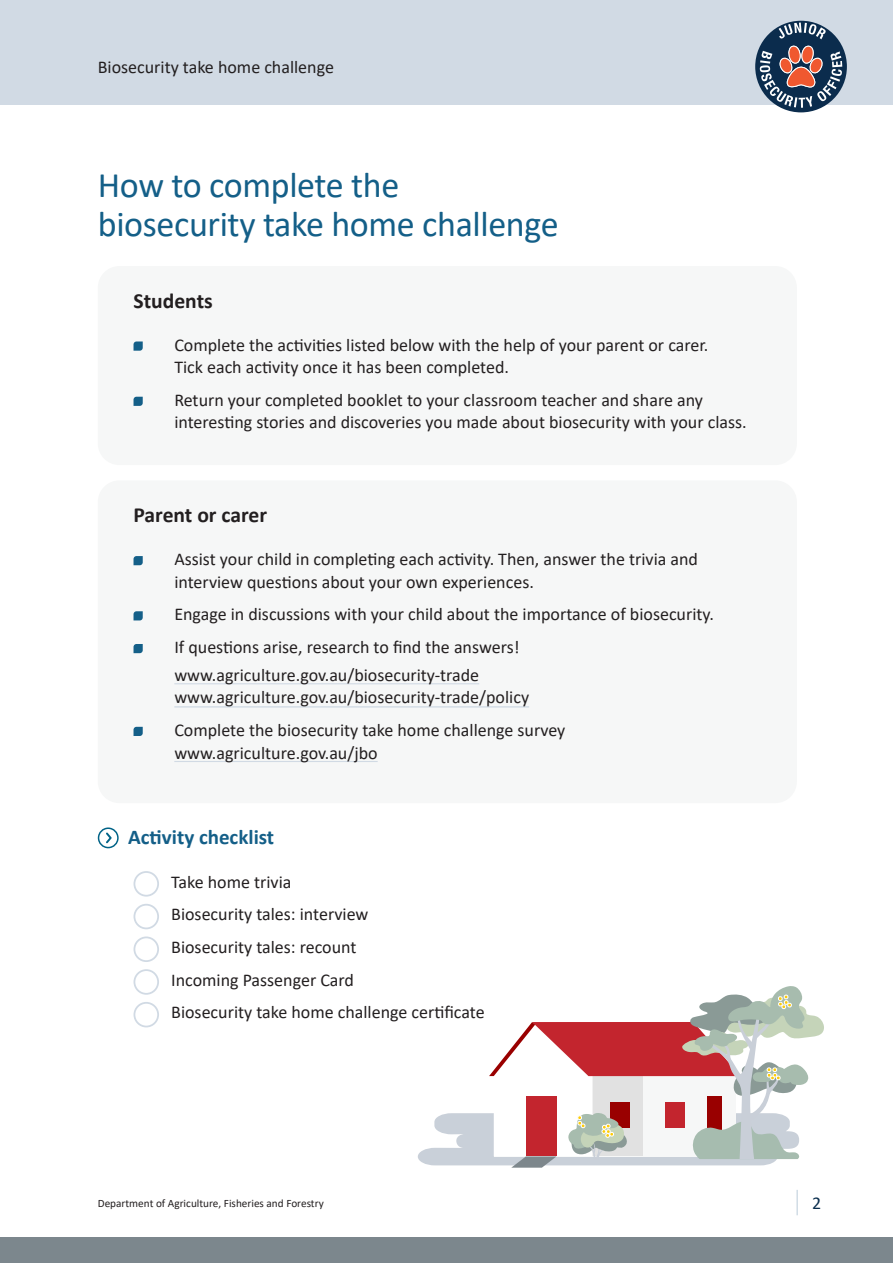
<style>
.page{position:relative;width:893px;height:1263px;background:#fff}
.page>*{position:absolute;margin:0;border:0;box-sizing:border-box;transform-origin:0 0}
.Heading_1{font:36px/39px "Calibri";letter-spacing:-.01em;color:#145f88}
.Heading_5{font:700 21.6px "Calibri";color:#231f20}
.Activity_Sheet_-_Heading_1{font:700 21px "Calibri";color:#145f88}
.Body_copy{font:18px/22.5px "Calibri";color:#231f20}
.t1{font:18px "Calibri";color:#0a2e4e}
.t2{font:11.25px "Calibri";color:#231f20}
</style>
<div class="page">
<div style="left:0;top:0;width:893px;height:104px;background:#d1dae4"></div>
<div style="left:0;top:1237px;width:893px;height:26px;background:#7c878d"></div>
<hr style="left:796px;top:1190px;width:2px;height:25px;background:#d1dde6">
<div style="left:755px;top:21px;width:92px;height:91px;background:#0b2c4d;border-radius:50%"></div>
<svg style="left:779px;top:23px;width:47px;height:16px"></svg>
<svg style="left:760px;top:45px;width:82px;height:63px"></svg>
<div style="left:98px;top:266px;width:699px;height:199px;background:#f6f7f7;border-radius:22px"></div>
<div style="left:98px;top:480px;width:699px;height:323px;background:#f6f7f7;border-radius:22px"></div>
<hr style="left:174px;top:683px;width:305px;height:1px;background:#d1dae4">
<hr style="left:174px;top:706px;width:355px;height:1px;background:#d1dae4">
<hr style="left:174px;top:761px;width:204px;height:1px;background:#d1dae4">
<svg style="left:134px;top:341px;width:9px;height:10px"></svg>
<svg style="left:134px;top:397px;width:9px;height:9px"></svg>
<svg style="left:134px;top:556px;width:9px;height:9px"></svg>
<svg style="left:134px;top:611px;width:9px;height:9px"></svg>
<svg style="left:134px;top:644px;width:9px;height:9px"></svg>
<svg style="left:134px;top:727px;width:9px;height:9px"></svg>
<div style="left:98px;top:827px;width:21px;height:21px;border:2px solid #006387;border-radius:50%"></div>
<svg style="left:106px;top:832px;width:6px;height:11px"></svg>
<div style="left:134px;top:871px;width:25px;height:25px;border:2px solid #d1dae4;border-radius:50%"></div>
<div style="left:134px;top:904px;width:25px;height:25px;border:2px solid #d1dae4;border-radius:50%"></div>
<div style="left:134px;top:936px;width:25px;height:26px;border:2px solid #d1dae4;border-radius:50%"></div>
<div style="left:134px;top:969px;width:25px;height:26px;border:2px solid #d1dae4;border-radius:50%"></div>
<div style="left:134px;top:1002px;width:25px;height:25px;border:2px solid #d1dae4;border-radius:50%"></div>
<svg style="left:418px;top:986px;width:406px;height:182px"></svg>
<div style="left:665px;top:1103px;width:19px;height:25px;background:#c3252e"></div>
<p class="Body_copy" style="left:98px;top:56px;width:238px">Biosecurity take home challenge</p>
<p class="Heading_1" style="left:98px;top:165px;width:462px">How to complete the biosecurity take home challenge</p>
<p class="Heading_5" style="left:134px;top:285px;width:81px">Students</p>
<p class="Body_copy" style="left:174px;top:333px;width:536px">Complete the activities listed below with the help of your parent or carer.<br>Tick each activity once it has been completed.</p>
<p class="Body_copy" style="left:174px;top:388px;width:574px">Return your completed booklet to your classroom teacher and share any interesting stories and discoveries you made about biosecurity with your class.</p>
<p class="Heading_5" style="left:134px;top:500px;width:135px">Parent or carer</p>
<p class="Body_copy" style="left:174px;top:548px;width:525px">Assist your child in completing each activity. Then, answer the trivia and interview questions about your own experiences.</p>
<p class="Body_copy" style="left:174px;top:603px;width:541px">Engage in discussions with your child about the importance of biosecurity.</p>
<p class="Body_copy" style="left:174px;top:635px;width:347px">If questions arise, research to find the answers!</p>
<p class="Body_copy" style="left:174px;top:663px;width:356px">www.agriculture.gov.au/biosecurity-trade www.agriculture.gov.au/biosecurity-trade/policy</p>
<p class="Body_copy" style="left:174px;top:718px;width:393px">Complete the biosecurity take home challenge survey www.agriculture.gov.au/jbo</p>
<p class="Activity_Sheet_-_Heading_1" style="left:128px;top:822px;width:148px">Activity checklist</p>
<p class="Body_copy" style="left:171px;top:870px;width:122px">Take home trivia</p>
<p class="Body_copy" style="left:171px;top:903px;width:199px">Biosecurity tales: interview</p>
<p class="Body_copy" style="left:171px;top:935px;width:187px">Biosecurity tales: recount</p>
<p class="Body_copy" style="left:171px;top:968px;width:184px">Incoming Passenger Card</p>
<p class="Body_copy" style="left:171px;top:1001px;width:315px">Biosecurity take home challenge certificate</p>
<p class="t2" style="left:98px;top:1195px;width:227px">Department of Agriculture, Fisheries and Forestry</p>
<p class="t1" style="left:812px;top:1191px;width:11px">2</p>
</div>
